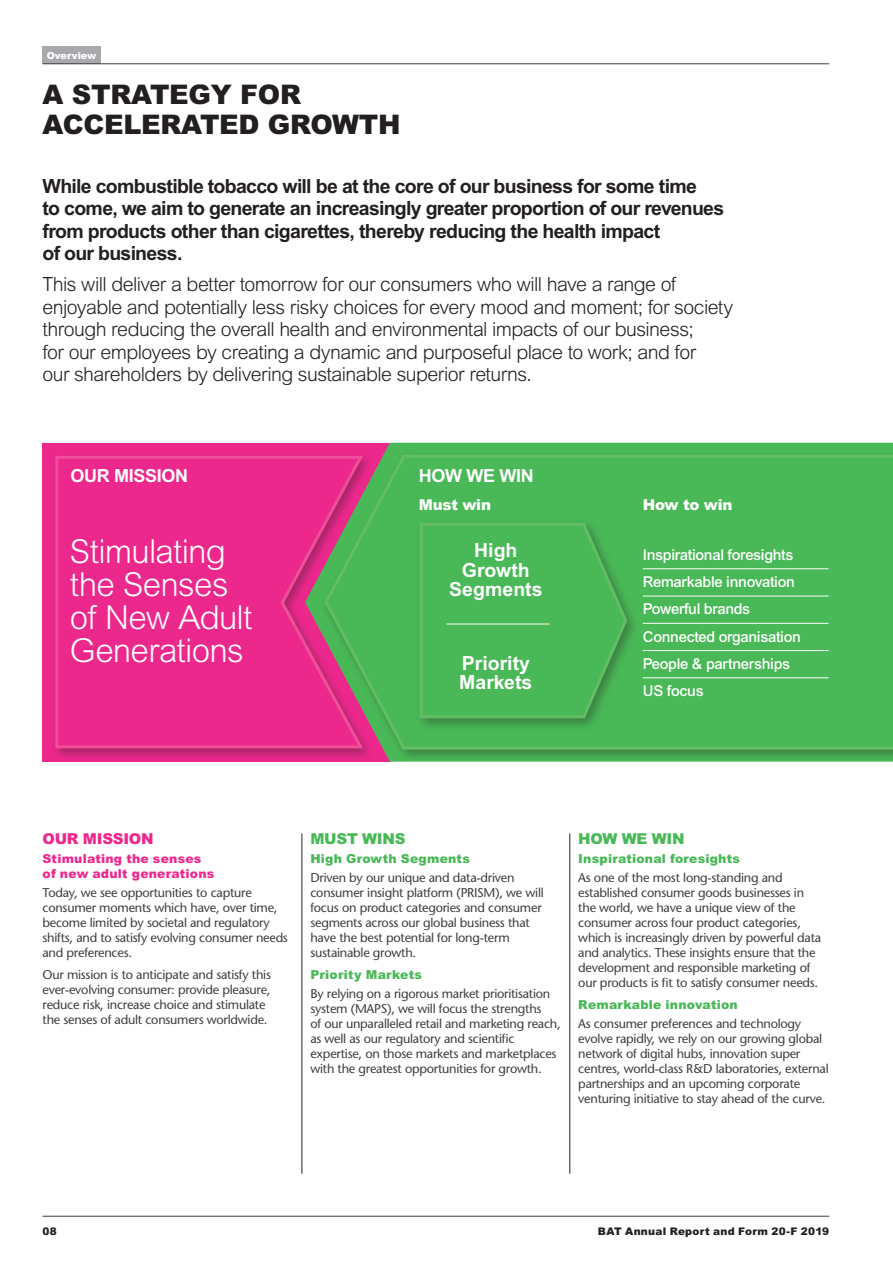
<style>
.page{position:relative;width:893px;height:1263px;background:#fff}
.page>*{position:absolute;margin:0;border:0;box-sizing:border-box;transform-origin:0 0}
.t1{font:300 33px/33px "Arial MT Pro";letter-spacing:-.02em;color:#fff}
.t2{font:900 27px/30px "Arial MT Pro";letter-spacing:-.01em;color:#231f20}
.t3{font:300 19.5px/22.5px "Arial MT Pro";letter-spacing:-.03em;color:#231f20}
.t4{font:700 19.5px/22.5px "Arial MT Pro";letter-spacing:-.035em;color:#231f20}
.t5{font:700 19.5px/19.5px "Arial MT Pro";color:#fff;text-align:center}
.t6{font:700 18px "Arial MT Pro";letter-spacing:-.02em;color:#fff}
.t7{font:500 15px/27.3px "Arial MT Pro";letter-spacing:-.02em;color:#fff}
.t8{font:900 15px "Arial MT Pro";letter-spacing:-.02em;color:#49b857}
.t9{font:900 15px "Arial MT Pro";letter-spacing:-.02em;color:#fff}
.t10{font:900 15px "Arial MT Pro";letter-spacing:-.02em;color:#ed288d}
.t11{font:500 12.75px/15px "Stone Sans Std";letter-spacing:-.02em;color:#3e3e3f}
.t12{font:900 12.3px "Arial MT Pro";letter-spacing:.015em;color:#49b857}
.t13{font:900 12.3px/15px "Arial MT Pro";letter-spacing:.015em;color:#ed288d}
.t14{font:900 10.5px "Arial MT Pro";letter-spacing:.025em;color:#231f20}
.t15{font:900 9.75px "Arial MT Pro";letter-spacing:-.005em;color:#fff}
</style>
<div class="page">
<div style="left:43px;top:443px;width:348px;height:319px;background:#ed288d"></div>
<div style="left:386px;top:443px;width:507px;height:7px;background:#49b857"></div>
<div style="left:321px;top:450px;width:572px;height:312px;background:#231f20;opacity:.35"></div>
<div style="left:375px;top:453px;width:518px;height:298px;background:#49b857"></div>
<div style="left:51px;top:452px;width:324px;height:309px;background:#231f20;opacity:.35"></div>
<svg style="left:54px;top:453px;width:312px;height:297px"></svg>
<hr style="left:302px;top:833px;width:1px;height:341px;background:#231f20">
<hr style="left:570px;top:833px;width:1px;height:341px;background:#231f20">
<hr style="left:643px;top:568px;width:186px;height:1px;background:#fff">
<hr style="left:643px;top:596px;width:186px;height:1px;background:#fff">
<hr style="left:643px;top:623px;width:186px;height:1px;background:#fff">
<hr style="left:643px;top:650px;width:186px;height:1px;background:#fff">
<hr style="left:643px;top:677px;width:186px;height:1px;background:#fff">
<div style="left:415px;top:519px;width:224px;height:212px;background:#231f20;opacity:.35"></div>
<svg style="left:418px;top:521px;width:211px;height:199px;background:#4ab657"></svg>
<hr style="left:446px;top:624px;width:103px;height:1px;background:#fff">
<div style="left:43px;top:46px;width:58px;height:18px;background:#a8a9ad"></div>
<hr style="left:43px;top:64px;width:786px;height:1px;background:#3e3e3f">
<hr style="left:43px;top:1216px;width:786px;height:1px;background:#3e3e3f">
<p class="t15" style="left:47px;top:49px;width:51px">Overview</p>
<h2 class="t2" style="left:43px;top:80px;width:360px">A STRATEGY FOR<br>ACCELERATED GROWTH</h2>
<p class="t4" style="left:43px;top:175px;width:683px">While combustible tobacco will be at the core of our business for some time<br>to come, we aim to generate an increasingly greater proportion of our revenues from products other than cigarettes, thereby reducing the health impact<br>of our business.</p>
<p class="t3" style="left:43px;top:274px;width:692px">This will deliver a better tomorrow for our consumers who will have a range of enjoyable and potentially less risky choices for every mood and moment; for society through reducing the overall health and environmental impacts of our business;<br>for our employees by creating a dynamic and purposeful place to work; and for<br>our shareholders by delivering sustainable superior returns.</p>
<h3 class="t6" style="left:71px;top:465px;width:119px">OUR MISSION</h3>
<h1 class="t1" style="left:70px;top:535px;width:184px">Stimulating the Senses of New Adult<br>Generations</h1>
<h3 class="t6" style="left:419px;top:465px;width:116px">HOW WE WIN</h3>
<p class="t9" style="left:419px;top:495px;width:74px">Must win</p>
<h3 class="t5" style="left:449px;top:541px;width:95px">High<br>Growth<br>Segments</h3>
<h3 class="t5" style="left:459px;top:654px;width:75px;text-align:left">Priority<br>Markets</h3>
<p class="t9" style="left:643px;top:495px;width:91px">How to win</p>
<p class="t7" style="left:643px;top:541px;width:160px">Inspirational foresights<br>Remarkable innovation<br>Powerful brands<br>Connected organisation<br>People &amp; partnerships<br>US focus</p>
<p class="t10" style="left:43px;top:829px;width:113px">OUR MISSION</p>
<p class="t13" style="left:43px;top:851px;width:173px">Stimulating the senses of new adult generations</p>
<p class="t11" style="left:43px;top:885px;width:247px">Today, we see opportunities to capture consumer moments which have, over time, become limited by societal and regulatory shifts, and to satisfy evolving consumer needs and preferences.</p>
<p class="t11" style="left:43px;top:967px;width:230px">Our mission is to anticipate and satisfy this ever-evolving consumer: provide pleasure, reduce risk, increase choice and stimulate the senses of adult consumers worldwide.</p>
<p class="t8" style="left:310px;top:829px;width:97px">MUST WINS</p>
<p class="t12" style="left:310px;top:851px;width:161px">High Growth Segments</p>
<p class="t11" style="left:310px;top:870px;width:235px">Driven by our unique and data-driven consumer insight platform (PRISM), we will focus on product categories and consumer segments across our global business that have the best potential for long-term sustainable growth.</p>
<p class="t12" style="left:310px;top:967px;width:113px">Priority Markets</p>
<p class="t11" style="left:310px;top:986px;width:252px">By relying on a rigorous market prioritisation system (MAPS), we will focus the strengths<br>of our unparalleled retail and marketing reach, as well as our regulatory and scientific expertise, on those markets and marketplaces with the greatest opportunities for growth.</p>
<p class="t8" style="left:578px;top:829px;width:108px">HOW WE WIN</p>
<p class="t12" style="left:578px;top:851px;width:163px">Inspirational foresights</p>
<p class="t11" style="left:578px;top:870px;width:244px">As one of the most long-standing and established consumer goods businesses in the world, we have a unique view of the consumer across four product categories, which is increasingly driven by powerful data and analytics. These insights ensure that the development and responsible marketing of our products is fit to satisfy consumer needs.</p>
<p class="t12" style="left:578px;top:997px;width:161px">Remarkable innovation</p>
<p class="t11" style="left:578px;top:1016px;width:252px">As consumer preferences and technology evolve rapidly, we rely on our growing global network of digital hubs, innovation super centres, world-class R&amp;D laboratories, external partnerships and an upcoming corporate venturing initiative to stay ahead of the curve.</p>
<p class="t14" style="left:43px;top:1225px;width:16px">08</p>
<p class="t14" style="left:598px;top:1225px;width:233px">BAT Annual Report and Form 20-F 2019</p>
</div>
